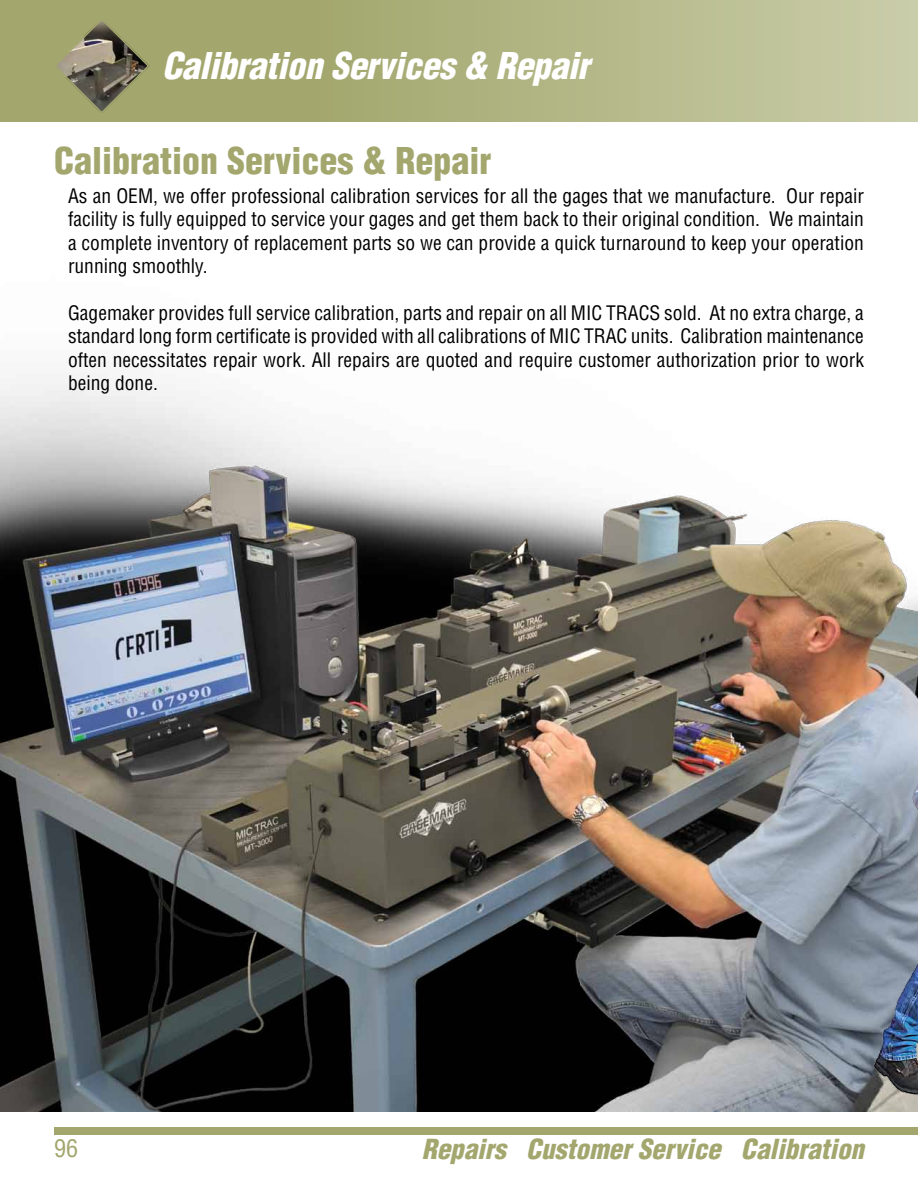
<style>
.page{position:relative;width:918px;height:1188px;background:#fff}
.page>*{position:absolute;margin:0;border:0;box-sizing:border-box;transform-origin:0 0}
.t1{font:900 condensed 36px "Helvetica LT Std";color:#a3a76e}
.t2{font:italic 900 condensed 36px "Helvetica LT Std";letter-spacing:-.01em;color:#fff}
.t3{font:italic 900 condensed 27px "Helvetica LT Std";color:#a3a76e}
.t4{font:condensed 24px "Helvetica LT Std";color:#a3a76e}
.t5{font:condensed 19.5px/23.4px "Helvetica LT Std";color:#000;text-align:justify}
</style>
<div class="page">
<img style="left:0;top:373px;width:918px;height:739px">
<img style="left:874px;top:655px;width:44px;height:457px">
<div style="left:0;top:0;width:918px;height:122px;background:linear-gradient(to right,#9a9e61,#c5c8a2)"></div>
<div style="left:54px;top:1128px;width:864px;height:7px;background:#a3a76e"></div>
<img style="left:54px;top:18px;width:95px;height:95px">
<div style="left:54px;top:19px;width:95px;height:94px;border:2px solid #a3a76e;border-radius:50%"></div>
<h1 class="t2" style="left:162px;top:43px;width:429px">Calibration Services &amp; Repair</h1>
<h1 class="t1" style="left:54px;top:138px;width:439px">Calibration Services &amp; Repair</h1>
<p class="t5" style="left:68px;top:184px;width:798px">As an OEM, we offer professional calibration services for all the gages that we manufacture. Our repair facility is fully equipped to service your gages and get them back to their original condition. We maintain a complete inventory of replacement parts so we can provide a quick turnaround to keep your operation running smoothly.</p>
<p class="t5" style="left:68px;top:301px;width:798px">Gagemaker provides full service calibration, parts and repair on all MIC TRACS sold. At no extra charge, a standard long form certificate is provided with all calibrations of MIC TRAC units. Calibration maintenance often necessitates repair work. All repairs are quoted and require customer authorization prior to work being done.</p>
<p class="t4" style="left:54px;top:1133px;width:25px">96</p>
<h2 class="t3" style="left:422px;top:1132px;width:444px">Repairs Customer Service Calibration</h2>
</div>
